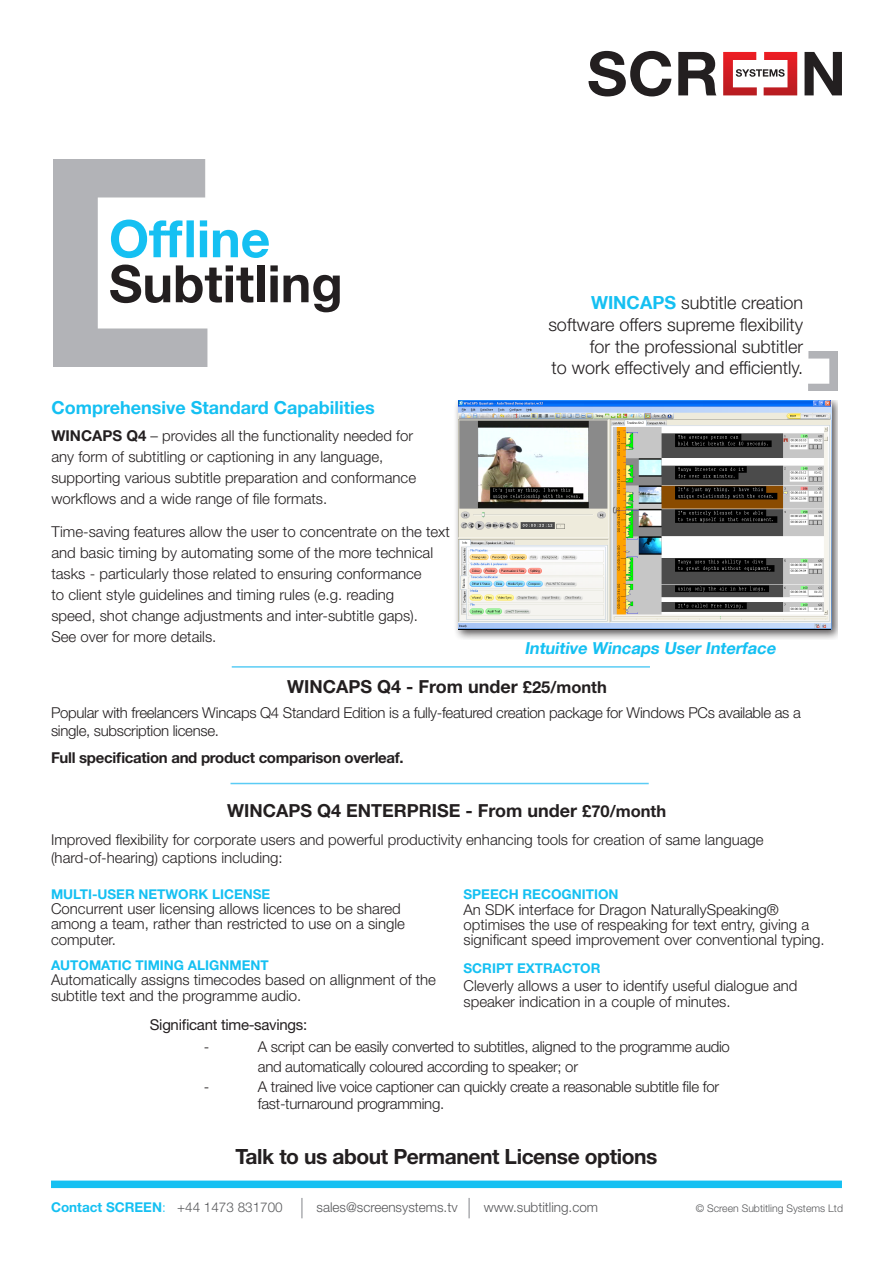
<style>
.page{position:relative;width:893px;height:1263px;background:#fff}
.page>*{position:absolute;margin:0;border:0;box-sizing:border-box;transform-origin:0 0}
.t1{font:700 51.6px/45px "Helvetica Neue LT Std";color:#231f20}
.body2{font:700 21px "Helvetica Neue LT Std";letter-spacing:-.02em;color:#231f20}
.t2{font:300 18px/21.6px "Helvetica Neue LT Std";color:#231f20;text-align:right}
.t3{font:700 18px "Helvetica Neue LT Std";color:#231f20}
.t4{font:700 18px "Helvetica Neue LT Std";color:#15c0f2}
.t5{font:italic 700 16.5px "Helvetica Neue LT";color:#15c0f2}
.body2-2{font:300 15px/21px "Helvetica Neue LT Std";color:#231f20}
.body2-3{font:300 15px/18.3px "Helvetica Neue LT Std";letter-spacing:-.02em;color:#231f20}
.body2-4{font:700 15px "Helvetica Neue LT Std";letter-spacing:-.02em;color:#231f20}
.body2-5{font:15px "Helvetica Neue LT Std";letter-spacing:-.02em;color:#231f20}
.t6{font:700 13.5px "Helvetica Neue LT Std";color:#15c0f2}
.t7{font:300 13.5px "Helvetica Neue LT Std";color:#57585a}
.t8{font:300 10.5px "Helvetica Neue LT Std";color:#57585a}
.s1{color:#15c0f2}
.s2{font-weight:700}
.s3{font-family:"Helvetica Neue LT";font-weight:700;color:#15c0f2}
.s4{font-size:16.5px}
.s5{font-weight:300}
.s6{font-weight:300;color:#57585a}
</style>
<div class="page">
<div style="left:51px;top:1180px;width:791px;height:8px;background:#15c0f2"></div>
<hr style="left:301px;top:1198px;width:2px;height:20px;background:#acadb1">
<hr style="left:468px;top:1198px;width:2px;height:20px;background:#acadb1">
<svg style="left:588px;top:51px;width:83px;height:45px"></svg>
<svg style="left:678px;top:52px;width:38px;height:43px"></svg>
<svg style="left:804px;top:52px;width:38px;height:43px"></svg>
<svg style="left:723px;top:52px;width:74px;height:43px"></svg>
<img style="left:808px;top:352px;width:30px;height:38px">
<div style="left:453px;top:400px;width:385px;height:240px;background:#231f20;opacity:.75"></div>
<img style="left:459px;top:400px;width:373px;height:230px">
<hr style="left:232px;top:666px;width:418px;height:2px;background:#5accf5">
<hr style="left:230px;top:783px;width:419px;height:1px;background:#5accf5">
<img style="left:53px;top:160px;width:155px;height:207px">
<p class="t1" style="left:109px;top:215px;width:235px"><span class="s1">Offline<br></span>Subtitling</p>
<p class="t4" style="left:51px;top:396px;width:325px">Comprehensive Standard Capabilities</p>
<p class="body2-2" style="left:51px;top:424px;width:366px"><span class="s2">WINCAPS Q4</span> – provides all the functionality needed for any form of subtitling or captioning in any language, supporting various subtitle preparation and conformance workflows and a wide range of file formats.</p>
<p class="body2-2" style="left:51px;top:520px;width:400px">Time-saving features allow the user to concentrate on the text and basic timing by automating some of the more technical tasks - particularly those related to ensuring conformance<br>to client style guidelines and timing rules (e.g. reading<br>speed, shot change adjustments and inter-subtitle gaps).<br>See over for more details.</p>
<p class="t2" style="left:548px;top:292px;width:256px"><span class="s3">WINCAPS</span> subtitle creation software offers supreme flexibility for the professional subtitler<br>to work effectively and efficiently.</p>
<p class="t5" style="left:524px;top:638px;width:256px">Intuitive Wincaps User Interface</p>
<p class="t3" style="left:287px;top:676px;width:321px">WINCAPS Q4 - From under <span class="s4">£25/month</span></p>
<p class="body2-3" style="left:51px;top:703px;width:751px">Popular with freelancers Wincaps Q4 Standard Edition is a fully-featured creation package for Windows PCs available as a single, subscription license.</p>
<p class="body2-4" style="left:51px;top:748px;width:354px">Full specification and product comparison overleaf.</p>
<p class="t3" style="left:227px;top:799px;width:441px">WINCAPS Q4 ENTERPRISE - From under <span class="s4">£70/month</span></p>
<p class="body2-2" style="left:51px;top:830px;width:714px;line-height:18.3px">Improved flexibility for corporate users and powerful productivity enhancing tools for creation of same language (hard-of-hearing) captions including:</p>
<p class="t6" style="left:51px;top:885px;width:221px">MULTI-USER NETWORK LICENSE</p>
<p class="body2-2" style="left:51px;top:901px;width:355px;line-height:15.3px">Concurrent user licensing allows licences to be shared among a team, rather than restricted to use on a single computer.</p>
<p class="t6" style="left:51px;top:957px;width:219px">AUTOMATIC TIMING ALIGNMENT</p>
<p class="body2-2" style="left:51px;top:972px;width:387px;line-height:15.3px">Automatically assigns timecodes based on allignment of the subtitle text and the programme audio.</p>
<p class="t6" style="left:463px;top:886px;width:156px">SPEECH RECOGNITION</p>
<p class="body2-2" style="left:463px;top:901px;width:363px;line-height:15.3px">An SDK interface for Dragon NaturallySpeaking® optimises the use of respeaking for text entry, giving a significant speed improvement over conventional typing.</p>
<p class="t6" style="left:463px;top:960px;width:138px">SCRIPT EXTRACTOR</p>
<p class="body2-2" style="left:463px;top:978px;width:335px;line-height:15.3px">Cleverly allows a user to identify useful dialogue and speaker indication in a couple of minutes.</p>
<p class="body2-5" style="left:150px;top:1016px;width:159px">Significant time-savings:</p>
<p class="body2-2" style="left:204px;top:1036px;width:7px">-</p>
<p class="body2-3" style="left:258px;top:1037px;width:474px">A script can be easily converted to subtitles, aligned to the programme audio</p>
<p class="body2-3" style="left:258px;top:1057px;width:322px">and automatically coloured according to speaker; or</p>
<p class="body2-2" style="left:204px;top:1076px;width:7px">-</p>
<p class="body2-3" style="left:258px;top:1077px;width:463px">A trained live voice captioner can quickly create a reasonable subtitle file for</p>
<p class="body2-3" style="left:258px;top:1094px;width:188px">fast-turnaround programming.</p>
<p class="body2" style="left:236px;top:1143px;width:423px">Talk to us about Permanent License options</p>
<p class="t6" style="left:51px;top:1199px;width:233px">Contact SCREEN<span class="s5">:</span> <span class="s6">+44 1473 831700</span></p>
<p class="t7" style="left:317px;top:1199px;width:143px">sales@screensystems.tv</p>
<p class="t7" style="left:484px;top:1199px;width:116px">www.subtitling.com</p>
<p class="t8" style="left:696px;top:1202px;width:149px">© Screen Subtitling Systems Ltd</p>
</div>
